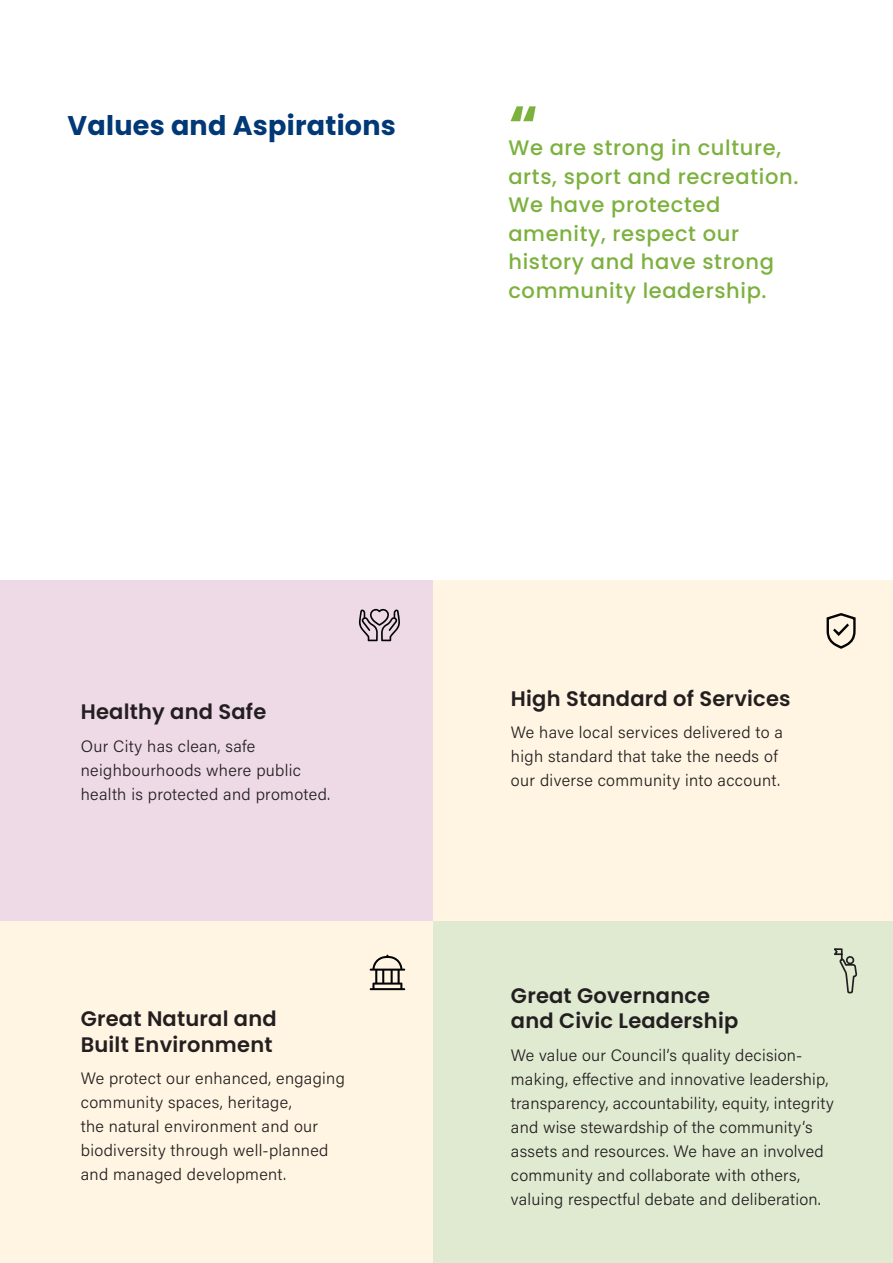
<style>
.page{position:relative;width:893px;height:1263px;background:#fff}
.page>*{position:absolute;margin:0;border:0;box-sizing:border-box;transform-origin:0 0}
.Quote_1_-_White{font:700 55.5px "Poppins";color:#7cb13e}
.Sub_1_-_Blue{font:700 27px "Poppins";letter-spacing:.01em;color:#003976}
.Quote_2__smaller__-_green{font:500 21px/28.5px "Poppins";letter-spacing:.03em;color:#7cb13e}
.Sub_3_-_black{font:600 21px/25.2px "Poppins";letter-spacing:.01em;color:#231f20}
.Body_-_Black{font:300 16.5px/24px "Acumin Pro";letter-spacing:.02em;color:#231f20}
</style>
<div class="page">
<div style="left:0;top:580px;width:434px;height:341px;background:#eed9e7"></div>
<div style="left:434px;top:580px;width:459px;height:341px;background:#fff5e2"></div>
<div style="left:0;top:921px;width:434px;height:342px;background:#fff5e2"></div>
<div style="left:434px;top:921px;width:459px;height:342px;background:#dfead1"></div>
<svg style="left:359px;top:609px;width:41px;height:32px"></svg>
<svg style="left:370px;top:955px;width:35px;height:35px"></svg>
<svg style="left:826px;top:613px;width:30px;height:36px"></svg>
<svg style="left:834px;top:948px;width:24px;height:46px"></svg>
<p class="Sub_1_-_Blue" style="left:68px;top:109px;width:330px">Values and Aspirations</p>
<p class="Quote_1_-_White" style="left:508px;top:94px;width:32px">“</p>
<p class="Quote_2__smaller__-_green" style="left:508px;top:134px;width:291px">We are strong in culture, arts, sport and recreation.<br>We have protected amenity, respect our history and have strong community leadership.</p>
<p class="Sub_3_-_black" style="left:81px;top:699px;width:187px">Healthy and Safe</p>
<p class="Body_-_Black" style="left:81px;top:733px;width:251px">Our City has clean, safe neighbourhoods where public health is protected and promoted.</p>
<p class="Sub_3_-_black" style="left:81px;top:1006px;width:197px">Great Natural and<br>Built Environment</p>
<p class="Body_-_Black" style="left:81px;top:1066px;width:266px">We protect our enhanced, engaging community spaces, heritage,<br>the natural environment and our biodiversity through well-planned and managed development.</p>
<p class="Sub_3_-_black" style="left:511px;top:686px;width:281px">High Standard of Services</p>
<p class="Body_-_Black" style="left:511px;top:720px;width:274px">We have local services delivered to a high standard that take the needs of our diverse community into account.</p>
<p class="Sub_3_-_black" style="left:511px;top:983px;width:229px">Great Governance and Civic Leadership</p>
<p class="Body_-_Black" style="left:511px;top:1042px;width:324px">We value our Council’s quality decision&shy;making, effective and innovative leadership, transparency, accountability, equity, integrity and wise stewardship of the community’s assets and resources. We have an involved community and collaborate with others, valuing respectful debate and deliberation.</p>
</div>
